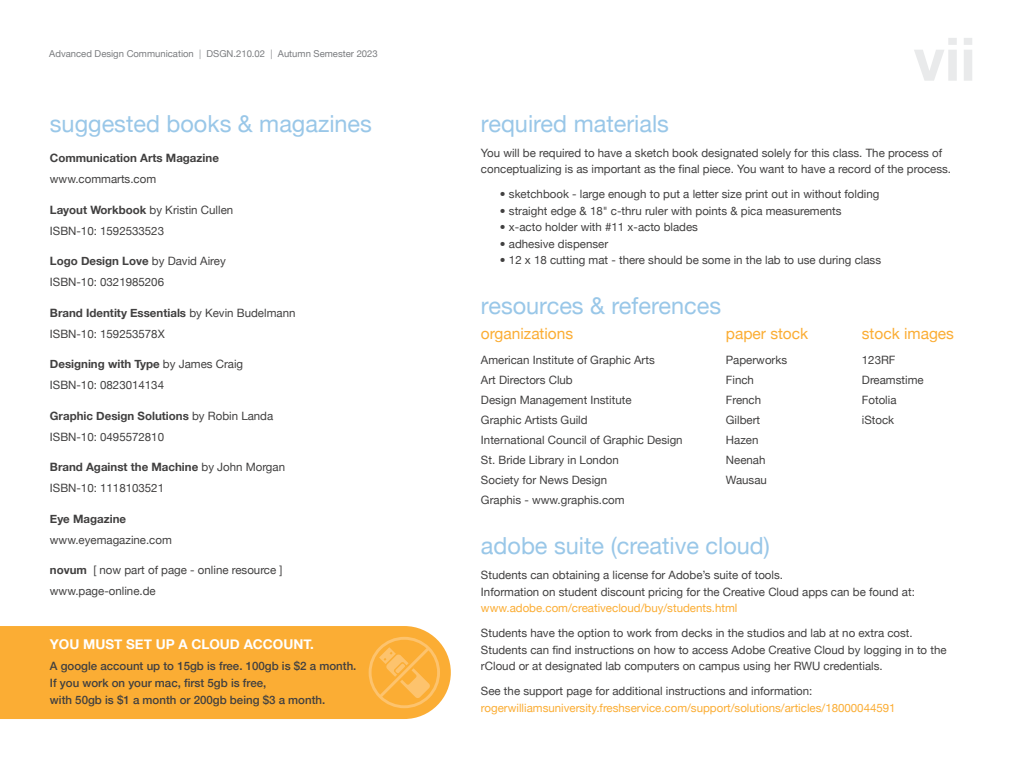
<style>
.page{position:relative;width:1024px;height:768px;background:#fff}
.page>*{position:absolute;margin:0;border:0;box-sizing:border-box;transform-origin:0 0}
.t1{font:700 60px "Helvetica Neue";color:#e9eaeb}
.t2{font:23.5px "Helvetica Neue";color:#99c7e8}
.t3{font:15.5px "Helvetica Neue";color:#fbad34}
.t4{font:700 13.5px "Helvetica Neue";color:#fff}
.t5{font:11.5px/21px "Helvetica Neue";color:#414040}
.t6{font:11.5px "Helvetica Neue";color:#fbad34}
.t7{font:500 11.5px/17px "Helvetica Neue";color:#414040}
.t8{font:700 11.5px "Helvetica Neue";color:#414040}
.t9{font:9.5px "Helvetica Neue";color:#7a7c7f}
.s1{font-weight:300}
.s2{font-weight:700}
</style>
<div class="page">
<div style="left:0;top:626px;width:451px;height:93px;background:#fbad34"></div>
<svg style="left:369px;top:637px;width:71px;height:71px;background:#fbb446"></svg>
<p class="t9" style="left:49px;top:47px;width:330px">Advanced Design Communication <span class="s1">|</span> DSGN.210.02 <span class="s1">|</span> Autumn Semester 2023</p>
<h2 class="t2" style="left:50px;top:106px;width:324px">suggested books &amp; magazines</h2>
<p class="t8" style="left:50px;top:149px;width:171px">Communication Arts Magazine</p>
<p class="t5" style="left:50px;top:169px;width:108px">www.commarts.com</p>
<p class="t5" style="left:50px;top:200px;width:185px"><span class="s2">Layout Workbook</span> by Kristin Cullen<br>ISBN-10: 1592533523</p>
<p class="t5" style="left:50px;top:251px;width:177px"><span class="s2">Logo Design Love</span> by David Airey<br>ISBN-10: 0321985206</p>
<p class="t5" style="left:50px;top:303px;width:247px"><span class="s2">Brand Identity Essentials</span> by Kevin Budelmann<br>ISBN-10: 159253578X</p>
<p class="t5" style="left:50px;top:354px;width:195px"><span class="s2">Designing with Type</span> by James Craig<br>ISBN-10: 0823014134</p>
<p class="t5" style="left:50px;top:406px;width:225px"><span class="s2">Graphic Design Solutions</span> by Robin Landa<br>ISBN-10: 0495572810</p>
<p class="t5" style="left:50px;top:457px;width:237px"><span class="s2">Brand Against the Machine</span> by John Morgan<br>ISBN-10: 1118103521</p>
<p class="t8" style="left:50px;top:510px;width:78px">Eye Magazine</p>
<p class="t5" style="left:50px;top:530px;width:124px">www.eyemagazine.com</p>
<p class="t5" style="left:50px;top:560px;width:234px"><span class="s2">novum</span> [ now part of page - online resource ] www.page-online.de</p>
<p class="t4" style="left:50px;top:633px;width:266px">YOU MUST SET UP A CLOUD ACCOUNT.</p>
<p class="t7" style="left:50px;top:656px;width:308px">A google account up to 15gb is free. 100gb is $2 a month.<br>If you work on your mac, first 5gb is free,<br>with 50gb is $1 a month or 200gb being $3 a month.</p>
<h1 class="t1" style="left:914px;top:12px;width:64px">vii</h1>
<h2 class="t2" style="left:481px;top:106px;width:190px">required materials</h2>
<p class="t5" style="left:481px;top:145px;width:472px;line-height:16.5px">You will be required to have a sketch book designated solely for this class. The process of conceptualizing is as important as the final piece. You want to have a record of the process.</p>
<p class="t5" style="left:500px;top:184px;width:381px"><span class="s1">•</span> sketchbook - large enough to put a letter size print out in without folding</p>
<p class="t5" style="left:500px;top:201px;width:343px"><span class="s1">•</span> straight edge &amp; 18" c-thru ruler with points &amp; pica measurements</p>
<p class="t5" style="left:500px;top:217px;width:200px"><span class="s1">•</span> x-acto holder with #11 x-acto blades</p>
<p class="t5" style="left:500px;top:234px;width:110px"><span class="s1">•</span> adhesive dispenser</p>
<p class="t5" style="left:500px;top:250px;width:383px"><span class="s1">•</span> 12 x 18 cutting mat - there should be some in the lab to use during class</p>
<h2 class="t2" style="left:481px;top:289px;width:242px">resources &amp; references</h2>
<h3 class="t3" style="left:481px;top:323px;width:94px">organizations</h3>
<h3 class="t3" style="left:726px;top:323px;width:84px">paper stock</h3>
<h3 class="t3" style="left:862px;top:323px;width:94px">stock images</h3>
<p class="t5" style="left:481px;top:350px;width:175px">American Institute of Graphic Arts</p>
<p class="t5" style="left:726px;top:350px;width:63px">Paperworks</p>
<p class="t5" style="left:862px;top:350px;width:35px">123RF</p>
<p class="t5" style="left:481px;top:370px;width:93px">Art Directors Club</p>
<p class="t5" style="left:726px;top:370px;width:30px">Finch</p>
<p class="t5" style="left:862px;top:370px;width:63px">Dreamstime</p>
<p class="t5" style="left:481px;top:390px;width:152px">Design Management Institute</p>
<p class="t5" style="left:726px;top:390px;width:37px">French</p>
<p class="t5" style="left:862px;top:390px;width:36px">Fotolia</p>
<p class="t5" style="left:481px;top:410px;width:108px">Graphic Artists Guild</p>
<p class="t5" style="left:726px;top:410px;width:36px">Gilbert</p>
<p class="t5" style="left:862px;top:410px;width:34px">iStock</p>
<p class="t5" style="left:481px;top:430px;width:203px">International Council of Graphic Design</p>
<p class="t5" style="left:726px;top:430px;width:34px">Hazen</p>
<p class="t5" style="left:481px;top:450px;width:139px">St. Bride Library in London</p>
<p class="t5" style="left:726px;top:450px;width:41px">Neenah</p>
<p class="t5" style="left:481px;top:470px;width:128px">Society for News Design</p>
<p class="t5" style="left:726px;top:470px;width:43px">Wausau</p>
<p class="t5" style="left:481px;top:490px;width:145px">Graphis - www.graphis.com</p>
<h2 class="t2" style="left:481px;top:529px;width:291px">adobe suite (creative cloud)</h2>
<p class="t5" style="left:481px;top:568px;width:435px;line-height:16.5px">Students can obtaining a license for Adobe’s suite of tools.<br>Information on student discount pricing for the Creative Cloud apps can be found at:</p>
<p class="t6" style="left:481px;top:600px;width:258px">www.adobe.com/creativecloud/buy/students.html</p>
<p class="t5" style="left:481px;top:626px;width:467px;line-height:16.5px">Students have the option to work from decks in the studios and lab at no extra cost.<br>Students can find instructions on how to access Adobe Creative Cloud by logging in to the rCloud or at designated lab computers on campus using her RWU credentials.</p>
<p class="t5" style="left:481px;top:681px;width:333px">See the support page for additional instructions and information:</p>
<p class="t6" style="left:481px;top:699px;width:416px">rogerwilliamsuniversity.freshservice.com/support/solutions/articles/18000044591</p>
</div>
